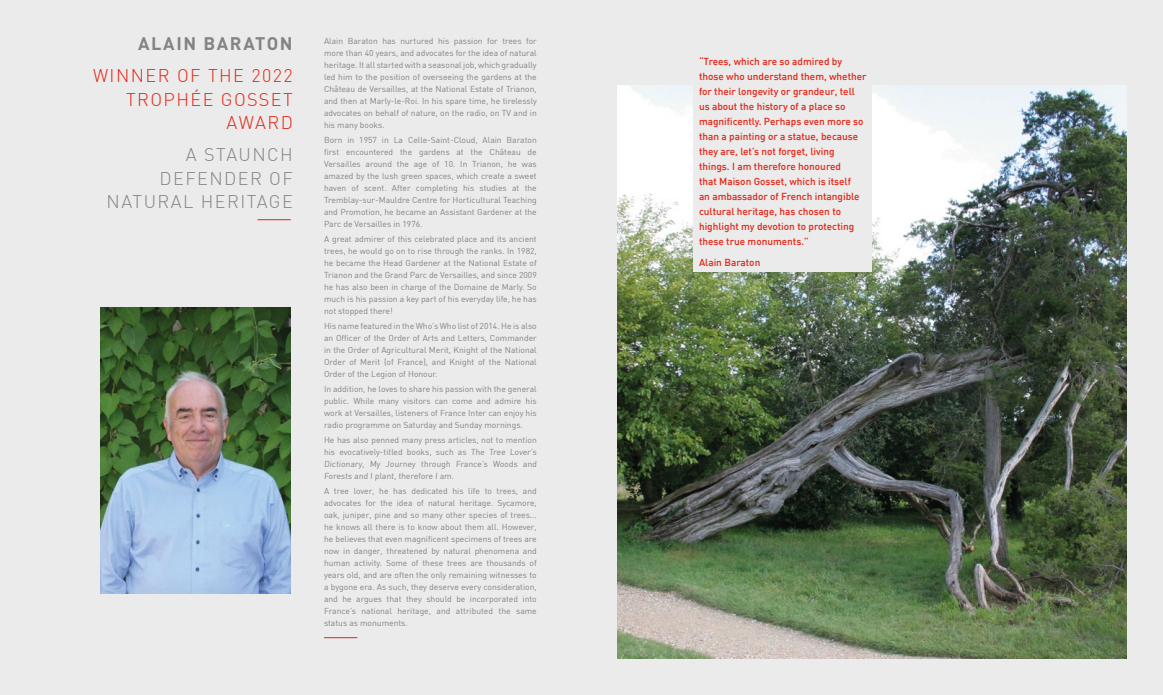
<style>
.page{position:relative;width:1163px;height:695px;background:#fff}
.page>*{position:absolute;margin:0;border:0;box-sizing:border-box;transform-origin:0 0}
.t1{font:300 18px/23.3px "DIN";letter-spacing:.08em;color:#e42313;text-align:right}
.t2{font:300 18px/23.3px "DIN";letter-spacing:.08em;color:#838382;text-align:right}
.t3{font:700 18px "DINOT";letter-spacing:.09em;color:#838382}
.t4{font:500 10px/15px "DIN";color:#e42313}
.t5{font:8.5px/12px "DIN";color:#838382;text-align:justify}
</style>
<div class="page">
<div style="left:0;top:0;width:1162px;height:694px;background:#ebebeb"></div>
<hr style="left:257px;top:219px;width:34px;height:1px;background:#e42313">
<hr style="left:324px;top:637px;width:33px;height:1px;background:#e42313">
<img style="left:617px;top:85px;width:509px;height:573px">
<div style="left:693px;top:50px;width:179px;height:222px;background:#ebebeb"></div>
<img style="left:100px;top:307px;width:191px;height:286px">
<h1 class="t3" style="left:138px;top:31px;width:156px">ALAIN BARATON</h1>
<h1 class="t1" style="left:93px;top:64px;width:201px">WINNER OF THE 2022<br>TROPHÉE GOSSET<br>AWARD</h1>
<h1 class="t2" style="left:107px;top:143px;width:188px">A STAUNCH<br>DEFENDER OF<br>NATURAL HERITAGE</h1>
<p class="t5" style="left:324px;top:35px;width:214px">Alain Baraton has nurtured his passion for trees for more than 40 years, and advocates for the idea of natural heritage. It all started with a seasonal job, which gradually led him to the position of overseeing the gardens at the Château de Versailles, at the National Estate of Trianon, and then at Marly-le-Roi. In his spare time, he tirelessly advocates on behalf of nature, on the radio, on TV and in his many books.</p>
<p class="t5" style="left:324px;top:134px;width:214px">Born in 1957 in La Celle-Saint-Cloud, Alain Baraton first encountered the gardens at the Château de Versailles around the age of 10. In Trianon, he was amazed by the lush green spaces, which create a sweet haven of scent. After completing his studies at the Tremblay-sur-Mauldre Centre for Horticultural Teaching and Promotion, he became an Assistant Gardener at the Parc de Versailles in 1976.</p>
<p class="t5" style="left:324px;top:233px;width:214px">A great admirer of this celebrated place and its ancient trees, he would go on to rise through the ranks. In 1982, he became the Head Gardener at the National Estate of Trianon and the Grand Parc de Versailles, and since 2009 he has also been in charge of the Domaine de Marly. So much is his passion a key part of his everyday life, he has not stopped there!</p>
<p class="t5" style="left:324px;top:320px;width:214px">His name featured in the Who’s Who list of 2014. He is also an Officer of the Order of Arts and Letters, Commander in the Order of Agricultural Merit, Knight of the National Order of Merit (of France), and Knight of the National Order of the Legion of Honour.</p>
<p class="t5" style="left:324px;top:383px;width:214px">In addition, he loves to share his passion with the general public. While many visitors can come and admire his work at Versailles, listeners of France Inter can enjoy his radio programme on Saturday and Sunday mornings.</p>
<p class="t5" style="left:324px;top:433px;width:215px">He has also penned many press articles, not to mention his evocatively-titled books, such as The Tree Lover’s Dictionary, My Journey through France’s Woods and Forests and I plant, therefore I am.</p>
<p class="t5" style="left:324px;top:484px;width:214px">A tree lover, he has dedicated his life to trees, and advocates for the idea of natural heritage. Sycamore, oak, juniper, pine and so many other species of trees... he knows all there is to know about them all. However, he believes that even magnificent specimens of trees are now in danger, threatened by natural phenomena and human activity. Some of these trees are thousands of years old, and are often the only remaining witnesses to a bygone era. As such, they deserve every consideration, and he argues that they should be incorporated into France’s national heritage, and attributed the same status as monuments.</p>
<p class="t4" style="left:699px;top:54px;width:169px">“Trees, which are so admired by those who understand them, whether for their longevity or grandeur, tell us about the history of a place so magnificently. Perhaps even more so than a painting or a statue, because they are, let’s not forget, living things. I am therefore honoured<br>that Maison Gosset, which is itself<br>an ambassador of French intangible cultural heritage, has chosen to highlight my devotion to protecting these true monuments.”</p>
<p class="t4" style="left:699px;top:255px;width:63px">Alain Baraton</p>
</div>
